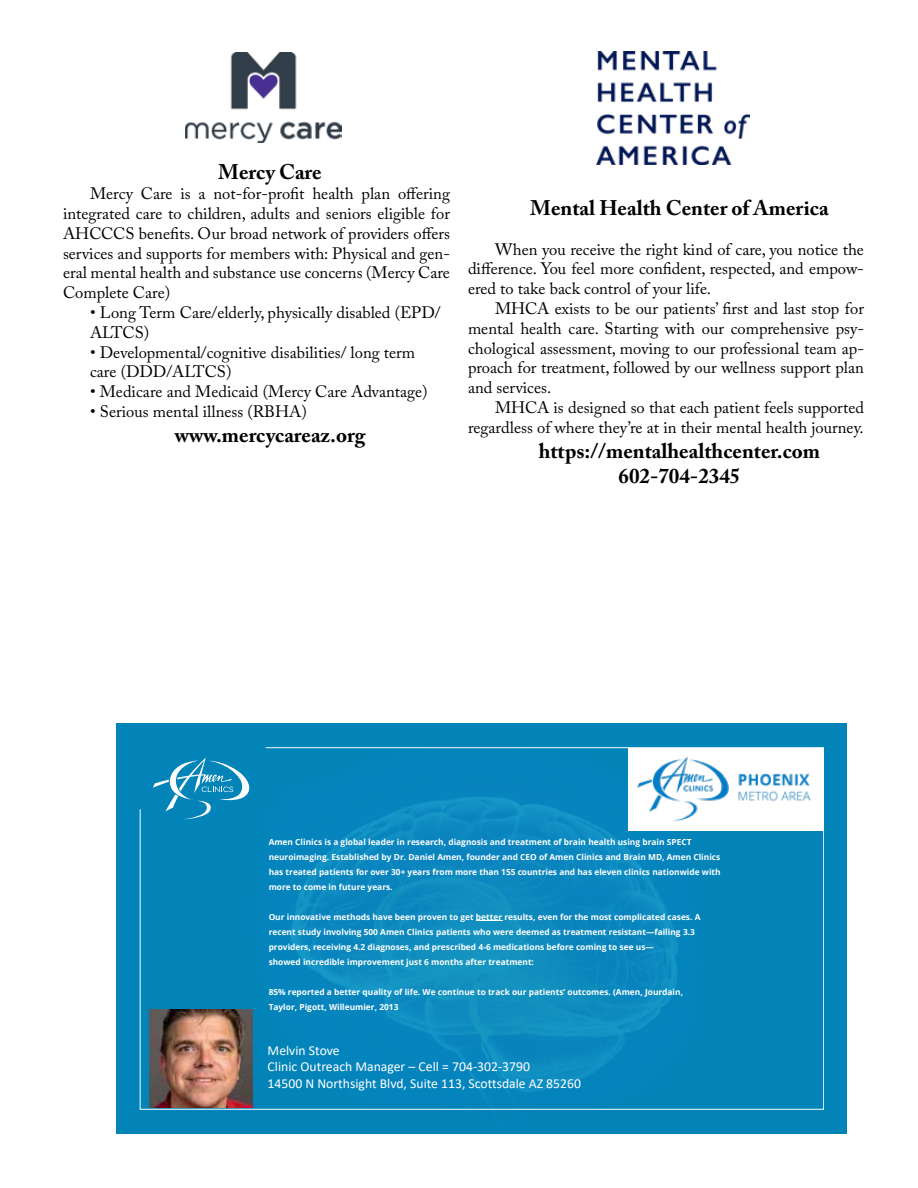
<style>
.page{position:relative;width:918px;height:1188px;background:#fff}
.page>*{position:absolute;margin:0;border:0;box-sizing:border-box;transform-origin:0 0}
.t1{font:700 21px/25.2px "Adobe Caslon Pro";color:#000;text-align:center}
.t2{font:16.5px/19.8px "Adobe Caslon Pro";color:#000;text-align:justify}
.t3{font:13.65px/16.5px "Calibri";color:#fff}
.t4{font:700 8.4px/15px "Open Sans";color:#fff}
</style>
<div class="page">
<div style="left:117px;top:723px;width:730px;height:411px;background:#0284b9"></div>
<svg style="left:140px;top:748px;width:684px;height:362px;background:#0987bc"></svg>
<svg style="left:476px;top:920px;width:26px;height:1px"></svg>
<img style="left:628px;top:748px;width:196px;height:82px">
<img style="left:150px;top:1009px;width:102px;height:99px">
<img style="left:186px;top:53px;width:156px;height:90px">
<img style="left:596px;top:52px;width:153px;height:113px">
<p class="t1" style="left:218px;top:159px;width:105px">Mercy Care</p>
<p class="t2" style="left:63px;top:184px;width:389px;text-indent:27px">Mercy Care is a not-for-profit health plan offering integrated care to children, adults and seniors eligible for AHCCCS benefits. Our broad network of providers offers services and supports for members with: Physical and gen&shy;eral mental health and substance use concerns (Mercy Care Complete Care)</p>
<p class="t2" style="left:90px;top:302px;width:352px">• Long Term Care/elderly, physically disabled (EPD/<br>ALTCS)</p>
<p class="t2" style="left:90px;top:342px;width:327px">• Developmental/cognitive disabilities/ long term care (DDD/ALTCS)</p>
<p class="t2" style="left:90px;top:382px;width:339px">• Medicare and Medicaid (Mercy Care Advantage)</p>
<p class="t2" style="left:90px;top:401px;width:218px">• Serious mental illness (RBHA)</p>
<p class="t1" style="left:175px;top:422px;width:192px">www.mercycareaz.org</p>
<p class="t1" style="left:530px;top:195px;width:300px">Mental Health Center of America</p>
<p class="t2" style="left:468px;top:239px;width:398px;text-indent:27px">When you receive the right kind of care, you notice the difference. You feel more confident, respected, and empow&shy;ered to take back control of your life.</p>
<p class="t2" style="left:468px;top:298px;width:398px;text-indent:27px">MHCA exists to be our patients’ first and last stop for mental health care. Starting with our comprehensive psy&shy;chological assessment, moving to our professional team ap&shy;proach for treatment, followed by our wellness support plan and services.</p>
<p class="t2" style="left:468px;top:397px;width:398px;text-align:right">MHCA is designed so that each patient feels supported regardless of where they’re at in their mental health journey.</p>
<p class="t1" style="left:539px;top:438px;width:283px">https://mentalhealthcenter.com<br>602-704-2345</p>
<p class="t4" style="left:269px;top:834px;width:454px">Amen Clinics is a global leader in research, diagnosis and treatment of brain health using brain SPECT neuroimaging. Established by Dr. Daniel Amen, founder and CEO of Amen Clinics and Brain MD, Amen Clinics has treated patients for over 30+ years from more than 155 countries and has eleven clinics nationwide with more to come in future years.</p>
<p class="t4" style="left:269px;top:909px;width:433px">Our innovative methods have been proven to get better results, even for the most complicated cases. A recent study involving 500 Amen Clinics patients who were deemed as treatment resistant—failing 3.3 providers, receiving 4.2 diagnoses, and prescribed 4-6 medications before coming to see us—<br>showed incredible improvement just 6 months after treatment:</p>
<p class="t4" style="left:269px;top:984px;width:416px">85% reported a better quality of life. We continue to track our patients’ outcomes. (Amen, Jourdain,<br>Taylor, Pigott, Willeumier, 2013</p>
<p class="t3" style="left:268px;top:1042px;width:315px">Melvin Stove<br>Clinic Outreach Manager – Cell = 704-302-3790<br>14500 N Northsight Blvd, Suite 113, Scottsdale AZ 85260</p>
</div>
